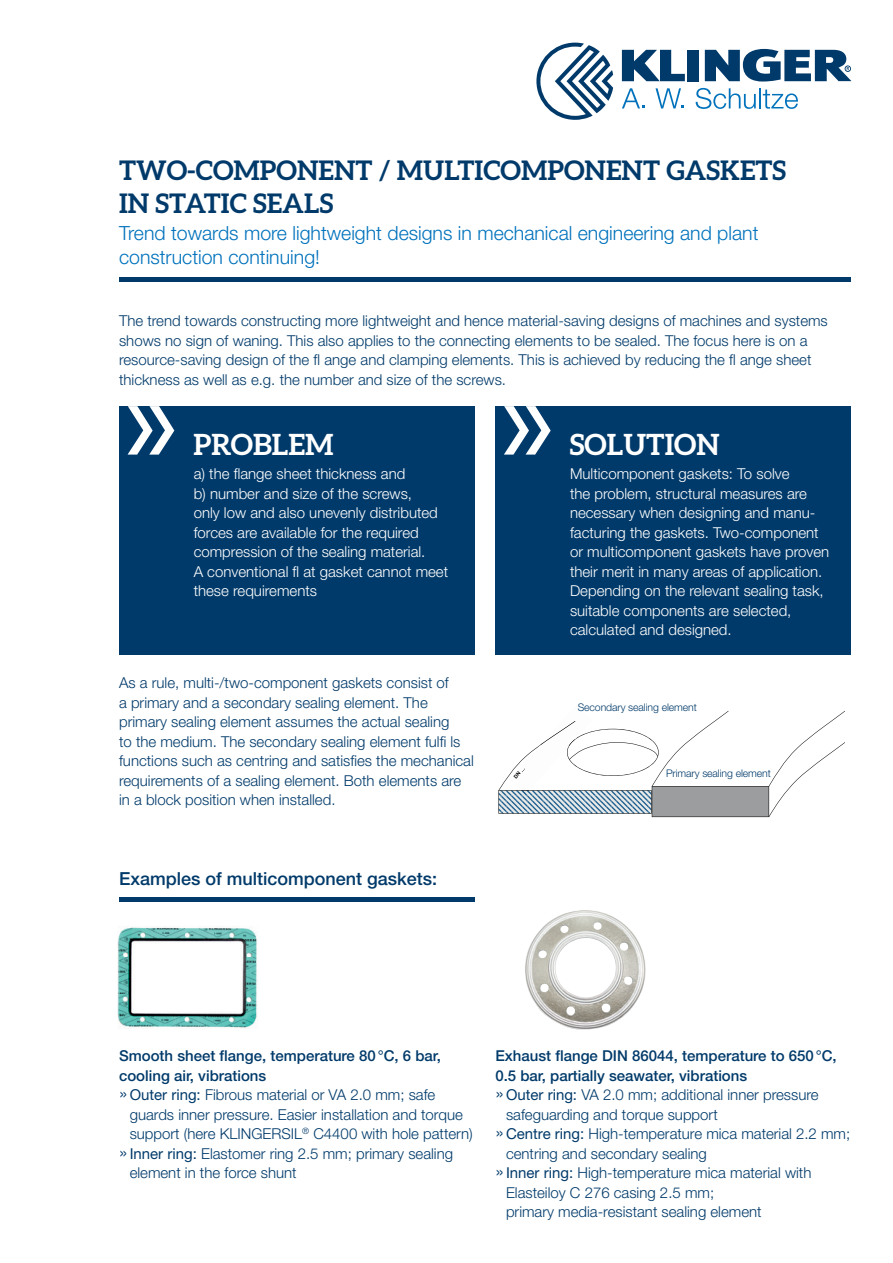
<style>
.page{position:relative;width:893px;height:1263px;background:#fff}
.page>*{position:absolute;margin:0;border:0;box-sizing:border-box;transform-origin:0 0}
.t1{font:700 29.25px "Aleo";color:#fff}
.t2{font:700 27px/32.4px "Aleo";color:#003a6a}
.t3{font:300 19.5px/23.4px "Helvetica Neue LT Std";color:#0072bc}
.t4{font:500 18px "Helvetica Neue LT Std";color:#003a6a}
.t5{font:300 15px/19.5px "Helvetica Neue LT Std";color:#003a6a}
.t6{font:300 15px/19.5px "Helvetica Neue LT Std";color:#fff}
.t7{font:500 15px "Helvetica Neue LT Std";color:#003a6a}
.t8{font:300 10.5px "Helvetica Neue LT Std";letter-spacing:-.01em;color:#003a6a}
.s1{font-size:19.5px}
.s2{font-weight:400}
</style>
<div class="page">
<div style="left:119px;top:406px;width:355px;height:249px;background:#003a6a"></div>
<div style="left:495px;top:406px;width:355px;height:249px;background:#003a6a"></div>
<img style="left:117px;top:927px;width:140px;height:101px">
<img style="left:525px;top:910px;width:121px;height:120px">
<div style="left:687px;top:50px;width:12px;height:31px;background:#003a6a"></div>
<svg style="left:622px;top:50px;width:63px;height:31px"></svg>
<svg style="left:705px;top:49px;width:146px;height:33px"></svg>
<svg style="left:536px;top:43px;width:77px;height:77px"></svg>
<svg style="left:622px;top:88px;width:23px;height:20px"></svg>
<svg style="left:655px;top:88px;width:29px;height:20px"></svg>
<svg style="left:695px;top:88px;width:61px;height:21px"></svg>
<hr style="left:759px;top:88px;width:2px;height:20px;background:#0072bc">
<svg style="left:763px;top:90px;width:35px;height:19px"></svg>
<svg style="left:128px;top:406px;width:46px;height:49px"></svg>
<svg style="left:504px;top:406px;width:47px;height:49px"></svg>
<hr style="left:119px;top:278px;width:731px;height:4px;background:#003a6a">
<div style="left:119px;top:897px;width:355px;height:5px;background:#003a6a"></div>
<svg style="left:498px;top:711px;width:347px;height:106px"></svg>
<h2 class="t2" style="left:119px;top:154px;width:669px">TWO-COMPONENT / MULTICOMPONENT GASKETS<br>IN STATIC SEALS</h2>
<h3 class="t3" style="left:119px;top:221px;width:641px">Trend towards more lightweight designs in mechanical engineering and plant construction continuing!</h3>
<p class="t5" style="left:119px;top:311px;width:710px">The trend towards constructing more lightweight and hence material-saving designs of machines and systems shows no sign of waning. This also applies to the connecting elements to be sealed. The focus here is on a resource-saving design of the fl ange and clamping elements. This is achieved by reducing the fl ange sheet thickness as well as e.g. the number and size of the screws.</p>
<h1 class="t1" style="left:193px;top:427px;width:142px">PROBLEM</h1>
<p class="t6" style="left:194px;top:464px;width:256px">a) the flange sheet thickness and<br>b) number and size of the screws,<br>only low and also unevenly distributed forces are available for the required compression of the sealing material.<br>A conventional fl at gasket cannot meet these requirements</p>
<p class="t5" style="left:119px;top:673px;width:356px">As a rule, multi-/two-component gaskets consist of<br>a primary and a secondary sealing element. The primary sealing element assumes the actual sealing<br>to the medium. The secondary sealing element fulfi ls functions such as centring and satisfies the mechanical requirements of a sealing element. Both elements are in a block position when installed.</p>
<p class="t4" style="left:119px;top:867px;width:320px">Examples of multicomponent gaskets:</p>
<h1 class="t1" style="left:570px;top:427px;width:151px">SOLUTION</h1>
<p class="t6" style="left:570px;top:464px;width:261px">Multicomponent gaskets: To solve<br>the problem, structural measures are necessary when designing and manu&shy;facturing the gaskets. Two-component or multicomponent gaskets have proven their merit in many areas of application.<br>Depending on the relevant sealing task, suitable components are selected, calculated and designed.</p>
<p class="t8" style="left:578px;top:701px;width:121px">Secondary sealing element</p>
<p class="t8" style="left:666px;top:767px;width:106px">Primary sealing element</p>
<p class="t7" style="left:119px;top:1047px;width:323px">Smooth sheet flange, temperature 80 °C, 6 bar,</p>
<p class="t7" style="left:119px;top:1066px;width:149px">cooling air, vibrations</p>
<p class="t5" style="left:119px;top:1085px;width:318px"><span class="s1">»</span> <span class="s2">Outer ring:</span> Fibrous material or VA 2.0 mm; safe</p>
<p class="t5" style="left:130px;top:1104px;width:335px">guards inner pressure. Easier installation and torque</p>
<p class="t5" style="left:130px;top:1124px;width:345px">support (here KLINGERSIL<sup>®</sup> C4400 with hole pattern)</p>
<p class="t5" style="left:119px;top:1143px;width:336px"><span class="s1">»</span> <span class="s2">Inner ring:</span> Elastomer ring 2.5 mm; primary sealing</p>
<p class="t5" style="left:130px;top:1163px;width:168px">element in the force shunt</p>
<p class="t7" style="left:495px;top:1047px;width:343px">Exhaust flange DIN 86044, temperature to 650 °C,</p>
<p class="t7" style="left:495px;top:1066px;width:253px">0.5 bar, partially seawater, vibrations</p>
<p class="t5" style="left:495px;top:1085px;width:325px"><span class="s1">»</span> <span class="s2">Outer ring:</span> VA 2.0 mm; additional inner pressure</p>
<p class="t5" style="left:506px;top:1104px;width:213px">safeguarding and torque support</p>
<p class="t5" style="left:495px;top:1124px;width:356px"><span class="s1">»</span> <span class="s2">Centre ring:</span> High-temperature mica material 2.2 mm;</p>
<p class="t5" style="left:506px;top:1143px;width:202px">centring and secondary sealing</p>
<p class="t5" style="left:495px;top:1163px;width:317px"><span class="s1">»</span> <span class="s2">Inner ring:</span> High-temperature mica material with</p>
<p class="t5" style="left:506px;top:1182px;width:210px">Elasteiloy C 276 casing 2.5 mm;</p>
<p class="t5" style="left:506px;top:1202px;width:257px">primary media-resistant sealing element</p>
</div>
